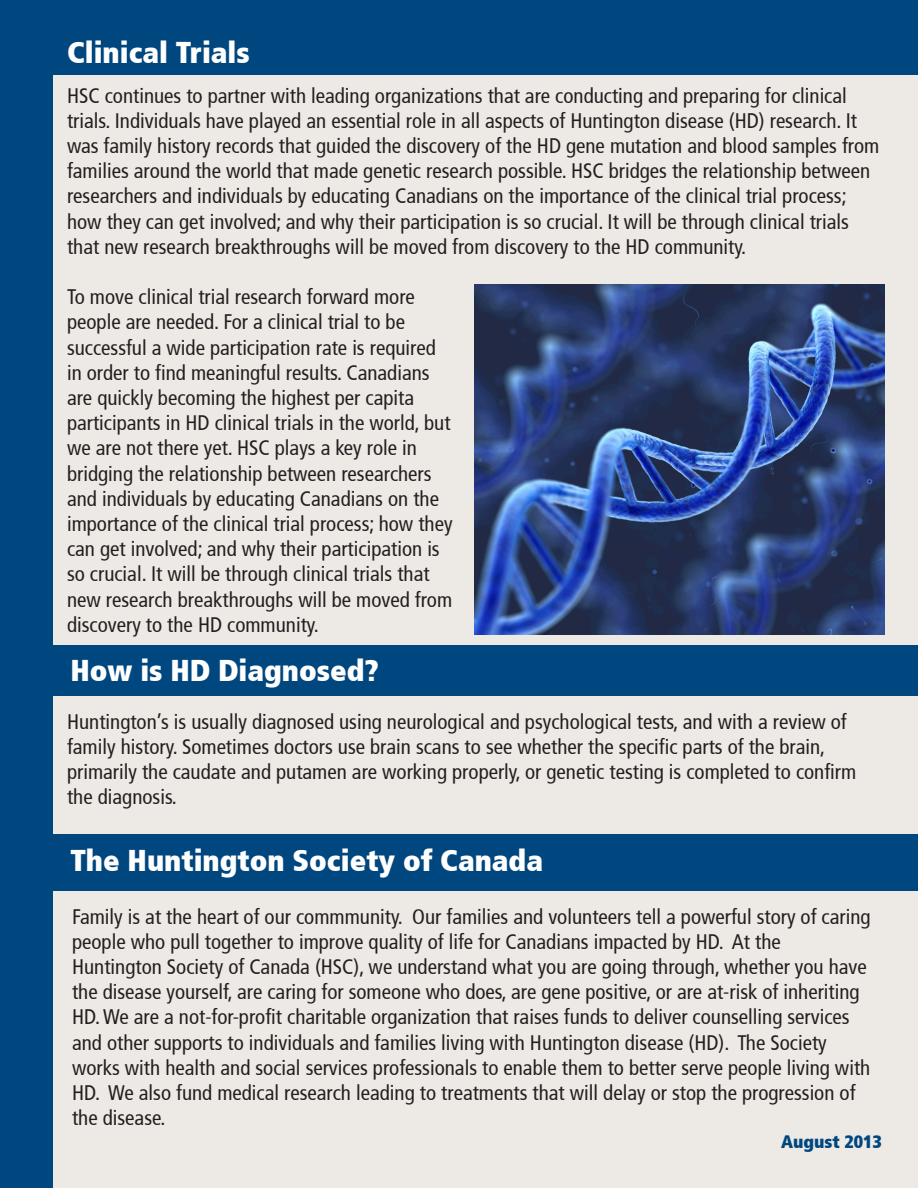
<style>
.page{position:relative;width:918px;height:1188px;background:#fff}
.page>*{position:absolute;margin:0;border:0;box-sizing:border-box;transform-origin:0 0}
.t1{font:900 condensed 30px "Frutiger";color:#fff}
.t2{font:condensed 21px/25.2px "Frutiger";color:#231f20}
.t3{font:900 condensed 18px "Frutiger";color:#00467f}
</style>
<div class="page">
<div style="left:50px;top:0;width:868px;height:1188px;background:#edeae5"></div>
<div style="left:16px;top:0;width:902px;height:75px;background:#00467f"></div>
<div style="left:45px;top:646px;width:873px;height:50px;background:#00467f"></div>
<div style="left:10px;top:834px;width:908px;height:57px;background:#00467f"></div>
<div style="left:0;top:0;width:52px;height:1188px;background:#00467f"></div>
<img style="left:474px;top:284px;width:411px;height:350px">
<p class="t1" style="left:67px;top:34px;width:184px">Clinical Trials</p>
<p class="t2" style="left:67px;top:83px;width:814px">HSC continues to partner with leading organizations that are conducting and preparing for clinical trials. Individuals have played an essential role in all aspects of Huntington disease (HD) research. It was family history records that guided the discovery of the HD gene mutation and blood samples from families around the world that made genetic research possible. HSC bridges the relationship between researchers and individuals by educating Canadians on the importance of the clinical trial process; how they can get involved; and why their participation is so crucial. It will be through clinical trials that new research breakthroughs will be moved from discovery to the HD community.</p>
<p class="t2" style="left:67px;top:285px;width:387px">To move clinical trial research forward more people are needed. For a clinical trial to be successful a wide participation rate is required in order to find meaningful results. Canadians are quickly becoming the highest per capita participants in HD clinical trials in the world, but we are not there yet. HSC plays a key role in bridging the relationship between researchers and individuals by educating Canadians on the importance of the clinical trial process; how they can get involved; and why their participation is so crucial. It will be through clinical trials that new research breakthroughs will be moved from discovery to the HD community.</p>
<p class="t1" style="left:70px;top:652px;width:310px">How is HD Diagnosed?</p>
<p class="t2" style="left:67px;top:709px;width:791px">Huntington’s is usually diagnosed using neurological and psychological tests, and with a review of family history. Sometimes doctors use brain scans to see whether the specific parts of the brain, primarily the caudate and putamen are working properly, or genetic testing is completed to confirm the diagnosis.</p>
<p class="t1" style="left:70px;top:842px;width:474px">The Huntington Society of Canada</p>
<p class="t2" style="left:72px;top:904px;width:800px">Family is at the heart of our commmunity. Our families and volunteers tell a powerful story of caring people who pull together to improve quality of life for Canadians impacted by HD. At the Huntington Society of Canada (HSC), we understand what you are going through, whether you have the disease yourself, are caring for someone who does, are gene positive, or are at-risk of inheriting HD. We are a not-for-profit charitable organization that raises funds to deliver counselling services and other supports to individuals and families living with Huntington disease (HD). The Society works with health and social services professionals to enable them to better serve people living with HD. We also fund medical research leading to treatments that will delay or stop the progression of the disease.</p>
<p class="t3" style="left:781px;top:1130px;width:102px">August 2013</p>
</div>
